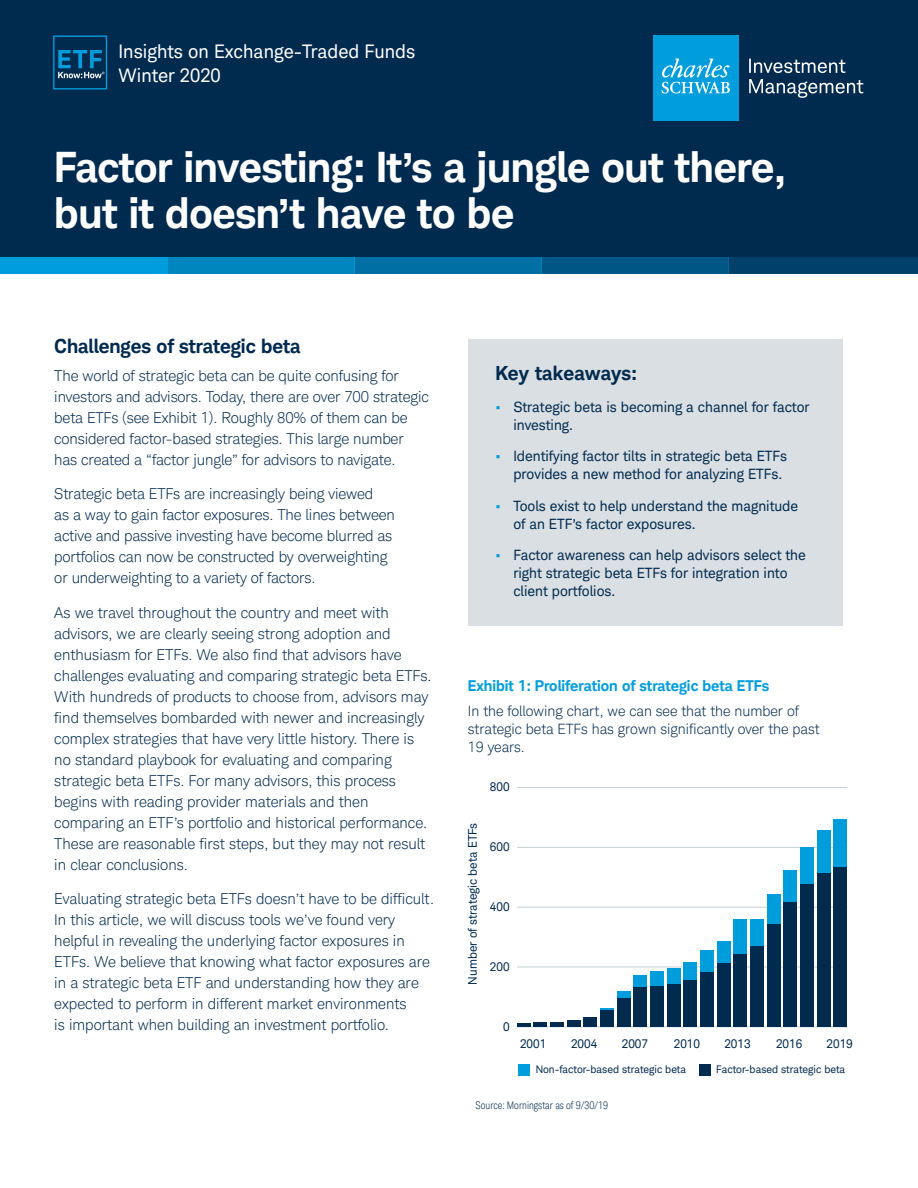
<style>
.page{position:relative;width:918px;height:1188px;background:#fff}
.page>*{position:absolute;margin:0;border:0;box-sizing:border-box;transform-origin:0 0}
.t1{font:700 42px/46.5px "Charles Modern";letter-spacing:-.005em;color:#fff}
.t2{font:700 19.5px "Charles Modern";color:#002a4e}
.t3{font:18.75px/24px "Charles Modern";color:#fff}
.t4{font:300 15px/21px "Charles Modern";color:#002a4e}
.t5{font:700 15px "Charles Modern";color:#009ddc}
.t6{font:14.25px/18px "Charles Modern";color:#002a4e}
.t7{font:300 14.25px/18px "Charles Modern";color:#002a4e}
.t8{font:12px "Charles Modern";color:#002a4e}
.t9{font:10.5px "Charles Modern";color:#002a4e}
.t10{font:300 condensed 10.5px "Charles Modern";color:#002a4e}
.s1{font-size:15px;color:#009ddc}
</style>
<div class="page">
<div style="left:0;top:0;width:918px;height:273px;background:#002a4e"></div>
<div style="left:728px;top:257px;width:190px;height:16px;background:#004069"></div>
<div style="left:541px;top:257px;width:187px;height:16px;background:#005786"></div>
<div style="left:354px;top:257px;width:187px;height:16px;background:#006fa3"></div>
<div style="left:167px;top:257px;width:187px;height:16px;background:#0086bf"></div>
<div style="left:0;top:257px;width:167px;height:16px;background:#009ddc"></div>
<div style="left:468px;top:339px;width:375px;height:287px;background:#dadfe3"></div>
<div style="left:653px;top:35px;width:85px;height:85px;background:#009ddc"></div>
<svg style="left:662px;top:59px;width:68px;height:35px"></svg>
<svg style="left:749px;top:59px;width:96px;height:14px"></svg>
<svg style="left:749px;top:79px;width:114px;height:19px"></svg>
<div style="left:53px;top:36px;width:54px;height:54px;border:1px solid #009ddc"></div>
<svg style="left:58px;top:50px;width:47px;height:28px"></svg>
<hr style="left:517px;top:1027px;width:330px;height:1px;background:#c7d0d5">
<hr style="left:517px;top:787px;width:330px;height:1px;background:#c7d0d5">
<hr style="left:517px;top:907px;width:330px;height:1px;background:#c7d0d5">
<hr style="left:517px;top:967px;width:330px;height:1px;background:#c7d0d5">
<hr style="left:517px;top:847px;width:330px;height:1px;background:#c7d0d5">
<div style="left:834px;top:866px;width:13px;height:161px;background:#002a4e"></div>
<div style="left:834px;top:819px;width:13px;height:47px;background:#009ddc"></div>
<div style="left:817px;top:873px;width:14px;height:154px;background:#002a4e"></div>
<div style="left:817px;top:831px;width:14px;height:42px;background:#009ddc"></div>
<div style="left:800px;top:884px;width:14px;height:143px;background:#002a4e"></div>
<div style="left:800px;top:847px;width:14px;height:37px;background:#009ddc"></div>
<div style="left:784px;top:902px;width:13px;height:125px;background:#002a4e"></div>
<div style="left:784px;top:870px;width:13px;height:32px;background:#009ddc"></div>
<div style="left:767px;top:924px;width:14px;height:103px;background:#002a4e"></div>
<div style="left:767px;top:894px;width:14px;height:30px;background:#009ddc"></div>
<div style="left:750px;top:946px;width:14px;height:81px;background:#002a4e"></div>
<div style="left:750px;top:919px;width:14px;height:27px;background:#009ddc"></div>
<div style="left:734px;top:954px;width:13px;height:73px;background:#002a4e"></div>
<div style="left:734px;top:919px;width:13px;height:35px;background:#009ddc"></div>
<div style="left:717px;top:962px;width:14px;height:65px;background:#002a4e"></div>
<div style="left:717px;top:941px;width:14px;height:21px;background:#009ddc"></div>
<div style="left:700px;top:971px;width:14px;height:56px;background:#002a4e"></div>
<div style="left:700px;top:950px;width:14px;height:21px;background:#009ddc"></div>
<div style="left:684px;top:980px;width:13px;height:47px;background:#002a4e"></div>
<div style="left:684px;top:962px;width:13px;height:18px;background:#009ddc"></div>
<div style="left:667px;top:984px;width:14px;height:43px;background:#002a4e"></div>
<div style="left:667px;top:968px;width:14px;height:16px;background:#009ddc"></div>
<div style="left:650px;top:986px;width:14px;height:41px;background:#002a4e"></div>
<div style="left:650px;top:971px;width:14px;height:15px;background:#009ddc"></div>
<div style="left:634px;top:987px;width:13px;height:40px;background:#002a4e"></div>
<div style="left:634px;top:975px;width:13px;height:12px;background:#009ddc"></div>
<div style="left:617px;top:998px;width:14px;height:29px;background:#002a4e"></div>
<div style="left:617px;top:991px;width:14px;height:7px;background:#009ddc"></div>
<div style="left:600px;top:1010px;width:14px;height:17px;background:#002a4e"></div>
<svg style="left:600px;top:1008px;width:14px;height:2px"></svg>
<div style="left:584px;top:1017px;width:13px;height:10px;background:#002a4e"></div>
<div style="left:567px;top:1020px;width:14px;height:7px;background:#002a4e"></div>
<div style="left:550px;top:1022px;width:14px;height:5px;background:#002a4e"></div>
<div style="left:534px;top:1022px;width:13px;height:5px;background:#002a4e"></div>
<hr style="left:517px;top:1023px;width:14px;height:4px;background:#002a4e">
<div style="left:699px;top:1064px;width:11px;height:11px;background:#002a4e"></div>
<div style="left:519px;top:1064px;width:11px;height:11px;background:#009ddc"></div>
<p class="t3" style="left:119px;top:39px;width:298px">Insights on Exchange-Traded Funds<br>Winter 2020</p>
<h1 class="t1" style="left:54px;top:143px;width:733px">Factor investing: It’s a jungle out there, but it doesn’t have to be</h1>
<h2 class="t2" style="left:54px;top:334px;width:248px">Challenges of strategic beta</h2>
<p class="t4" style="left:54px;top:365px;width:376px">The world of strategic beta can be quite confusing for investors and advisors. Today, there are over 700 strategic beta ETFs (see Exhibit 1). Roughly 80% of them can be considered factor-based strategies. This large number has created a “factor jungle” for advisors to navigate.</p>
<p class="t4" style="left:54px;top:484px;width:342px">Strategic beta ETFs are increasingly being viewed<br>as a way to gain factor exposures. The lines between active and passive investing have become blurred as portfolios can now be constructed by overweighting or underweighting to a variety of factors.</p>
<p class="t4" style="left:54px;top:602px;width:379px">As we travel throughout the country and meet with advisors, we are clearly seeing strong adoption and enthusiasm for ETFs. We also find that advisors have challenges evaluating and comparing strategic beta ETFs.<br>With hundreds of products to choose from, advisors may find themselves bombarded with newer and increasingly complex strategies that have very little history. There is no standard playbook for evaluating and comparing strategic beta ETFs. For many advisors, this process begins with reading provider materials and then comparing an ETF’s portfolio and historical performance.<br>These are reasonable first steps, but they may not result in clear conclusions.</p>
<p class="t4" style="left:54px;top:889px;width:381px">Evaluating strategic beta ETFs doesn’t have to be difficult.<br>In this article, we will discuss tools we’ve found very helpful in revealing the underlying factor exposures in ETFs. We believe that knowing what factor exposures are in a strategic beta ETF and understanding how they are expected to perform in different market environments<br>is important when building an investment portfolio.</p>
<h2 class="t2" style="left:495px;top:362px;width:143px">Key takeaways:</h2>
<p class="t6" style="left:513px;top:398px;width:298px;text-indent:-18px"><span class="s1">•</span> Strategic beta is becoming a channel for factor investing.</p>
<p class="t6" style="left:513px;top:447px;width:275px;text-indent:-18px"><span class="s1">•</span> Identifying factor tilts in strategic beta ETFs provides a new method for analyzing ETFs.</p>
<p class="t6" style="left:513px;top:497px;width:286px;text-indent:-18px"><span class="s1">•</span> Tools exist to help understand the magnitude of an ETF’s factor exposures.</p>
<p class="t6" style="left:513px;top:546px;width:294px;text-indent:-18px"><span class="s1">•</span> Factor awareness can help advisors select the right strategic beta ETFs for integration into client portfolios.</p>
<p class="t5" style="left:468px;top:677px;width:303px">Exhibit 1: Proliferation of strategic beta ETFs</p>
<p class="t7" style="left:468px;top:702px;width:353px">In the following chart, we can see that the number of strategic beta ETFs has grown significantly over the past<br>19 years.</p>
<p class="t8" style="left:490px;top:779px;width:21px">800</p>
<p class="t8" style="left:465px;top:985px;width:163px;rotate:-90deg">Number of strategic beta ETFs</p>
<p class="t8" style="left:490px;top:839px;width:21px">600</p>
<p class="t8" style="left:490px;top:899px;width:21px">400</p>
<p class="t8" style="left:490px;top:959px;width:21px">200</p>
<p class="t8" style="left:503px;top:1019px;width:8px">0</p>
<p class="t8" style="left:520px;top:1037px;width:28px">2001</p>
<p class="t8" style="left:827px;top:1037px;width:28px">2019</p>
<p class="t8" style="left:571px;top:1037px;width:28px">2004</p>
<p class="t8" style="left:622px;top:1037px;width:28px">2007</p>
<p class="t8" style="left:674px;top:1037px;width:28px">2010</p>
<p class="t8" style="left:724px;top:1037px;width:28px">2013</p>
<p class="t8" style="left:776px;top:1037px;width:28px">2016</p>
<p class="t9" style="left:536px;top:1063px;width:152px">Non-factor-based strategic beta</p>
<p class="t9" style="left:716px;top:1063px;width:130px">Factor-based strategic beta</p>
<p class="t10" style="left:476px;top:1099px;width:134px">Source: Morningstar as of 9/30/19</p>
</div>
